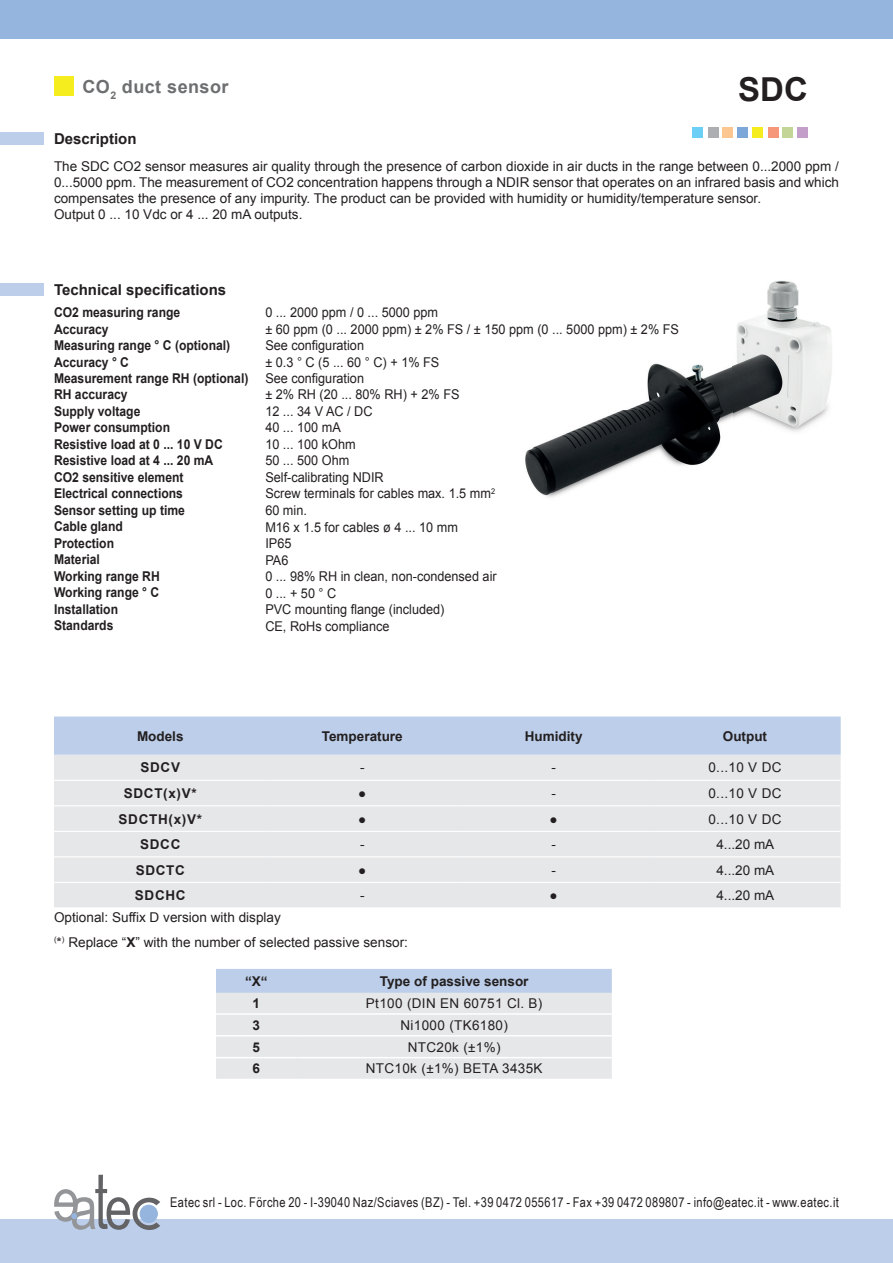
<style>
.page{position:relative;width:893px;height:1263px;background:#fff}
.page>*{position:absolute;margin:0;border:0;box-sizing:border-box;transform-origin:0 0}
.t1{font:700 33px "Arial";color:#231f20}
.t2{font:700 18px "Arial";letter-spacing:.025em;color:#6c6e70}
.t3{font:700 15px "Arial";color:#231f20}
.t4{font:13.5px/16.2px "Arial";color:#231f20}
.t5{font:13.5px/16.5px "Arial";color:#231f20;scale:.94 1}
.t6{font:700 13.5px/16.5px "Arial";color:#231f20;scale:.9 1}
.t7{font:13.5px "Arial Narrow";letter-spacing:.03em;color:#231f20}
.t8{font:700 13.5px "Arial";color:#231f20}
.t9{font:13.5px "Arial";letter-spacing:.025em;color:#231f20}
.s1{font-weight:700}
</style>
<div class="page">
<div style="left:0;top:0;width:893px;height:39px;background:#95b5de"></div>
<div style="left:0;top:1219px;width:893px;height:44px;background:#bccee9"></div>
<svg style="left:54px;top:1175px;width:106px;height:55px"></svg>
<div style="left:692px;top:128px;width:11px;height:10px;background:#6bcff6"></div>
<div style="left:782px;top:128px;width:11px;height:10px;background:#c3d597"></div>
<div style="left:797px;top:128px;width:11px;height:10px;background:#c29ec9"></div>
<div style="left:768px;top:128px;width:10px;height:10px;background:#f6977a"></div>
<div style="left:752px;top:128px;width:11px;height:10px;background:#f5ed1e"></div>
<div style="left:723px;top:128px;width:10px;height:10px;background:#fcc691"></div>
<div style="left:708px;top:128px;width:10px;height:10px;background:#adaeb2"></div>
<div style="left:738px;top:128px;width:10px;height:10px;background:#7ca7d8"></div>
<div style="left:0;top:132px;width:44px;height:13px;background:#bccee9"></div>
<div style="left:54px;top:76px;width:19px;height:19px;background:#f5ed1e"></div>
<div style="left:0;top:283px;width:44px;height:13px;background:#bccee9"></div>
<div style="left:54px;top:716px;width:787px;height:39px;background:#bccee9"></div>
<div style="left:54px;top:755px;width:787px;height:152px;background:#e6e7e9"></div>
<hr style="left:54px;top:780px;width:213px;height:1px;background:#fff">
<hr style="left:267px;top:780px;width:191px;height:1px;background:#fff">
<hr style="left:458px;top:780px;width:191px;height:1px;background:#fff">
<hr style="left:649px;top:780px;width:192px;height:1px;background:#fff">
<hr style="left:54px;top:805px;width:213px;height:1px;background:#fff">
<hr style="left:267px;top:805px;width:191px;height:1px;background:#fff">
<hr style="left:458px;top:805px;width:191px;height:1px;background:#fff">
<hr style="left:649px;top:805px;width:192px;height:1px;background:#fff">
<hr style="left:54px;top:831px;width:213px;height:1px;background:#fff">
<hr style="left:267px;top:831px;width:191px;height:1px;background:#fff">
<hr style="left:458px;top:831px;width:191px;height:1px;background:#fff">
<hr style="left:649px;top:831px;width:192px;height:1px;background:#fff">
<hr style="left:54px;top:856px;width:213px;height:1px;background:#fff">
<hr style="left:267px;top:856px;width:191px;height:1px;background:#fff">
<hr style="left:458px;top:856px;width:191px;height:1px;background:#fff">
<hr style="left:649px;top:856px;width:192px;height:1px;background:#fff">
<hr style="left:54px;top:882px;width:213px;height:1px;background:#fff">
<hr style="left:267px;top:882px;width:191px;height:1px;background:#fff">
<hr style="left:458px;top:882px;width:191px;height:1px;background:#fff">
<hr style="left:649px;top:882px;width:192px;height:1px;background:#fff">
<svg style="left:216px;top:969px;width:396px;height:110px;background:#dce1e9"></svg>
<hr style="left:216px;top:1013px;width:81px;height:2px;background:#fff">
<hr style="left:297px;top:1013px;width:315px;height:2px;background:#fff">
<hr style="left:216px;top:1035px;width:81px;height:1px;background:#fff">
<hr style="left:297px;top:1035px;width:315px;height:1px;background:#fff">
<hr style="left:216px;top:1057px;width:81px;height:1px;background:#fff">
<hr style="left:297px;top:1057px;width:315px;height:1px;background:#fff">
<img style="left:525px;top:280px;width:307px;height:218px">
<h2 class="t2" style="left:82px;top:75px;width:147px">CO<sub>2</sub> duct sensor</h2>
<p class="t3" style="left:54px;top:129px;width:84px">Description</p>
<h1 class="t1" style="left:738px;top:67px;width:71px">SDC</h1>
<p class="t4" style="left:54px;top:158px;width:786px">The SDC CO2 sensor measures air quality through the presence of carbon dioxide in air ducts in the range between 0...2000 ppm / 0...5000 ppm. The measurement of CO2 concentration happens through a NDIR sensor that operates on an infrared basis and which compensates the presence of any impurity. The product can be provided with humidity or humidity/temperature sensor.<br>Output 0 ... 10 Vdc or 4 ... 20 mA outputs.</p>
<p class="t3" style="left:54px;top:280px;width:174px">Technical specifications</p>
<p class="t6" style="left:54px;top:304px;width:218px">CO2 measuring range<br>Accuracy<br>Measuring range ° C (optional)<br>Accuracy ° C<br>Measurement range RH (optional)<br>RH accuracy<br>Supply voltage<br>Power consumption<br>Resistive load at 0 ... 10 V DC<br>Resistive load at 4 ... 20 mA<br>CO2 sensitive element<br>Electrical connections<br>Sensor setting up time<br>Cable gland<br>Protection<br>Material<br>Working range RH<br>Working range ° C<br>Installation<br>Standards</p>
<p class="t5" style="left:265px;top:304px;width:442px">0 ... 2000 ppm / 0 ... 5000 ppm<br>± 60 ppm (0 ... 2000 ppm) ± 2% FS / ± 150 ppm (0 ... 5000 ppm) ± 2% FS<br>See configuration<br>± 0.3 ° C (5 ... 60 ° C) + 1% FS<br>See configuration<br>± 2% RH (20 ... 80% RH) + 2% FS<br>12 ... 34 V AC / DC<br>40 ... 100 mA<br>10 ... 100 kOhm<br>50 ... 500 Ohm<br>Self-calibrating NDIR<br>Screw terminals for cables max. 1.5 mm<sup>2<br></sup>60 min.<br>M16 x 1.5 for cables ø 4 ... 10 mm<br>IP65<br>PA6<br>0 ... 98% RH in clean, non-condensed air<br>0 ... + 50 ° C<br>PVC mounting flange (included)<br>CE, RoHs compliance</p>
<p class="t8" style="left:137px;top:727px;width:48px">Models</p>
<p class="t8" style="left:322px;top:727px;width:82px">Temperature</p>
<p class="t8" style="left:525px;top:727px;width:59px">Humidity</p>
<p class="t8" style="left:723px;top:727px;width:46px">Output</p>
<p class="t8" style="left:141px;top:759px;width:41px">SDCV</p>
<p class="t4" style="left:360px;top:760px;width:6px">-</p>
<p class="t4" style="left:551px;top:760px;width:6px">-</p>
<p class="t4" style="left:708px;top:760px;width:75px">0...10 V DC</p>
<p class="t8" style="left:124px;top:784px;width:74px">SDCT(x)V*</p>
<p class="t4" style="left:358px;top:785px;width:10px">●</p>
<p class="t4" style="left:551px;top:785px;width:6px">-</p>
<p class="t4" style="left:708px;top:785px;width:75px">0...10 V DC</p>
<p class="t8" style="left:119px;top:810px;width:85px">SDCTH(x)V*</p>
<p class="t4" style="left:358px;top:811px;width:10px">●</p>
<p class="t4" style="left:550px;top:811px;width:10px">●</p>
<p class="t4" style="left:708px;top:811px;width:75px">0...10 V DC</p>
<p class="t8" style="left:140px;top:835px;width:42px">SDCC</p>
<p class="t4" style="left:360px;top:836px;width:6px">-</p>
<p class="t4" style="left:551px;top:836px;width:6px">-</p>
<p class="t4" style="left:716px;top:836px;width:59px">4...20 mA</p>
<p class="t8" style="left:136px;top:861px;width:51px">SDCTC</p>
<p class="t4" style="left:358px;top:862px;width:10px">●</p>
<p class="t4" style="left:551px;top:862px;width:6px">-</p>
<p class="t4" style="left:716px;top:862px;width:59px">4...20 mA</p>
<p class="t8" style="left:135px;top:886px;width:52px">SDCHC</p>
<p class="t4" style="left:360px;top:887px;width:6px">-</p>
<p class="t4" style="left:550px;top:887px;width:10px">●</p>
<p class="t4" style="left:716px;top:887px;width:59px">4...20 mA</p>
<p class="t4" style="left:54px;top:904px;width:356px;line-height:25px">Optional: Suffix D version with display<br><sup>(</sup>*<sup>)</sup> Replace “<span class="s1">X</span>” with the number of selected passive sensor:</p>
<p class="t8" style="left:245px;top:972px;width:24px">“X“</p>
<p class="t8" style="left:380px;top:972px;width:150px">Type of passive sensor</p>
<p class="t8" style="left:253px;top:994px;width:9px">1</p>
<p class="t9" style="left:366px;top:994px;width:178px">Pt100 (DIN EN 60751 Cl. B)</p>
<p class="t8" style="left:253px;top:1016px;width:9px">3</p>
<p class="t9" style="left:400px;top:1016px;width:109px">Ni1000 (TK6180)</p>
<p class="t8" style="left:253px;top:1038px;width:9px">5</p>
<p class="t4" style="left:408px;top:1039px;width:94px">NTC20k (±1%)</p>
<p class="t8" style="left:253px;top:1060px;width:9px">6</p>
<p class="t9" style="left:366px;top:1060px;width:178px">NTC10k (±1%) BETA 3435K</p>
<p class="t7" style="left:170px;top:1193px;width:670px">Eatec srl - Loc. Förche 20 - I-39040 Naz/Sciaves (BZ) - Tel. +39 0472 055617 - Fax +39 0472 089807 - info@eatec.it - www.eatec.it</p>
</div>
